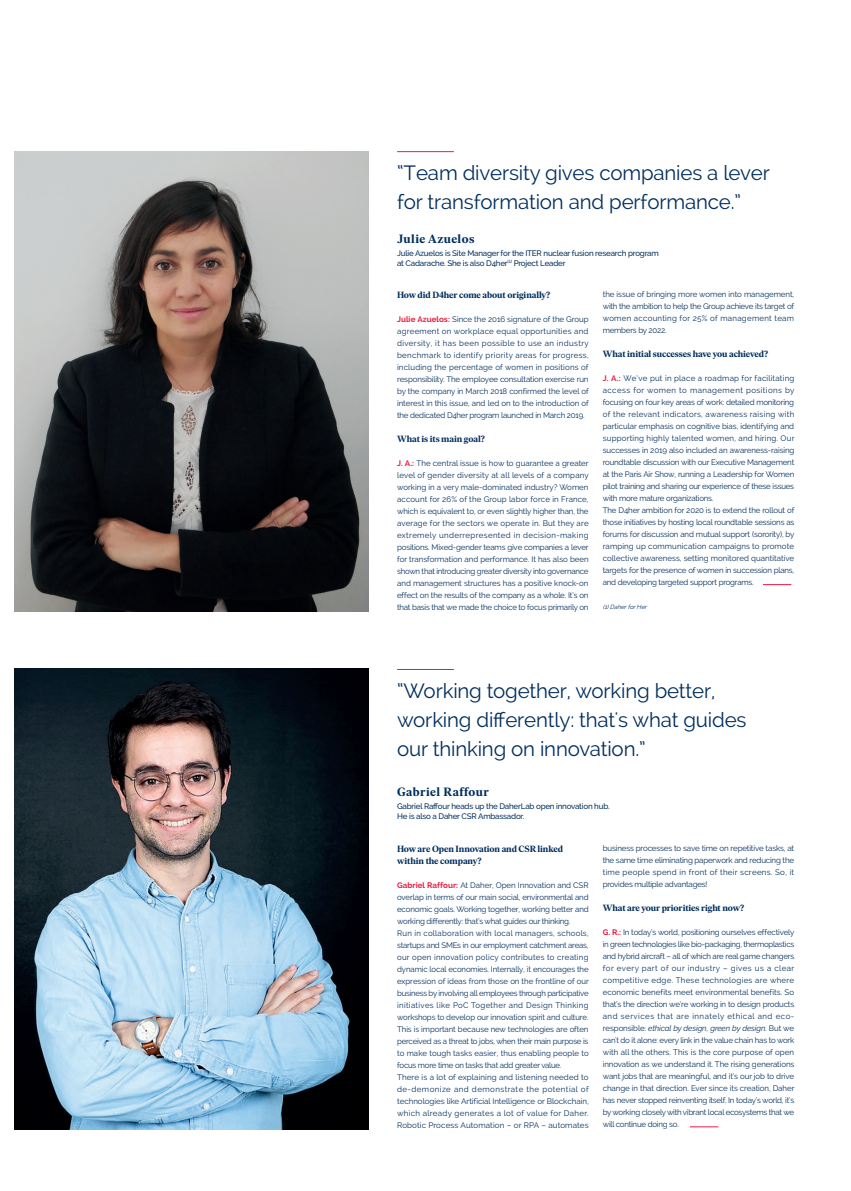
<style>
.page{position:relative;width:851px;height:1191px;background:#fff}
.page>*{position:absolute;margin:0;border:0;box-sizing:border-box;transform-origin:0 0}
.t1{font:20.5px/29.3px "Raleway";letter-spacing:-.01em;color:#002e5e}
.t2{font:700 12px "Ivar Headline";letter-spacing:.035em;color:#002e5e}
.t3{font:700 9px/12px "Ivar Headline";letter-spacing:-.01em;color:#002e5e}
.t4{font:8px/12px "Raleway";letter-spacing:-.015em;color:#002e5e;text-align:justify}
.t5{font:500 8px/10px "Raleway";letter-spacing:-.03em;color:#002e5e}
.t6{font:italic 6px "Raleway";color:#002e5e}
.s1{font-weight:700;color:#ed1a40}
.s2{font-style:italic}
</style>
<div class="page">
<img style="left:14px;top:151px;width:355px;height:460px">
<img style="left:14px;top:669px;width:355px;height:460px">
<hr style="left:397px;top:151px;width:57px;height:1px;background:#ed1a40">
<hr style="left:397px;top:669px;width:57px;height:1px;background:#ed1a40">
<svg style="left:763px;top:584px;width:28px;height:1px"></svg>
<svg style="left:690px;top:1126px;width:28px;height:1px"></svg>
<h1 class="t1" style="left:397px;top:158px;width:374px">“Team diversity gives companies a lever for transformation and performance.”</h1>
<h2 class="t2" style="left:397px;top:232px;width:79px">Julie Azuelos</h2>
<p class="t5" style="left:397px;top:248px;width:263px">Julie Azuelos is Site Manager for the ITER nuclear fusion research program at Cadarache. She is also D4her<sup>(1)</sup> Project Leader</p>
<p class="t3" style="left:397px;top:288px;width:155px">How did D4her come about originally?</p>
<p class="t4" style="left:397px;top:313px;width:193px"><span class="s1">Julie Azuelos:</span> Since the 2016 signature of the Group agreement on workplace equal opportunities and diversity, it has been possible to use an industry benchmark to identify priority areas for progress, including the percentage of women in positions of responsibility. The employee consultation exercise run by the company in March 2018 confirmed the level of interest in this issue, and led on to the introduction of the dedicated D4her program launched in March 2019.</p>
<p class="t3" style="left:397px;top:432px;width:89px">What is its main goal?</p>
<p class="t4" style="left:397px;top:457px;width:193px"><span class="s1">J. A.:</span> The central issue is how to guarantee a greater level of gender diversity at all levels of a company working in a very male-dominated industry? Women account for 26% of the Group labor force in France, which is equivalent to, or even slightly higher than, the average for the sectors we operate in. But they are extremely underrepresented in decision-making positions. Mixed-gender teams give companies a lever for transformation and performance. It has also been shown that introducing greater diversity into governance and management structures has a positive knock-on effect on the results of the company as a whole. It’s on that basis that we made the choice to focus primarily on</p>
<p class="t4" style="left:602px;top:288px;width:193px">the issue of bringing more women into management, with the ambition to help the Group achieve its target of women accounting for 25% of management team members by 2022.</p>
<p class="t3" style="left:602px;top:348px;width:167px">What initial successes have you achieved?</p>
<p class="t4" style="left:602px;top:372px;width:193px;text-align:left"><span class="s1">J. A.:</span> We’ve put in place a roadmap for facilitating access for women to management positions by focusing on four key areas of work: detailed monitoring of the relevant indicators, awareness raising with particular emphasis on cognitive bias, identifying and supporting highly talented women, and hiring. Our successes in 2019 also included an awareness-raising roundtable discussion with our Executive Management at the Paris Air Show, running a Leadership for Women pilot training and sharing our experience of these issues with more mature organizations.<br>The D4her ambition for 2020 is to extend the rollout of those initiatives by hosting local roundtable sessions as forums for discussion and mutual support (sorority), by ramping up communication campaigns to promote collective awareness, setting monitored quantitative targets for the presence of women in succession plans, and developing targeted support programs.</p>
<p class="t6" style="left:602px;top:603px;width:47px">(1)DaherforHer</p>
<h1 class="t1" style="left:397px;top:676px;width:351px">“Working together, working better, working differently: that's what guides our thinking on innovation.”</h1>
<h2 class="t2" style="left:397px;top:785px;width:93px">Gabriel Raffour</h2>
<p class="t5" style="left:397px;top:801px;width:214px">Gabriel Raffour heads up the DaherLab open innovation hub.<br>He is also a Daher CSR Ambassador.</p>
<p class="t3" style="left:397px;top:843px;width:167px">How are Open Innovation and CSR linked within the company?</p>
<p class="t4" style="left:397px;top:879px;width:193px;text-align:left"><span class="s1">Gabriel Raffour:</span> At Daher, Open Innovation and CSR overlap in terms of our main social, environmental and economic goals. Working together, working better and working differently: that’s what guides our thinking.<br>Run in collaboration with local managers, schools, startups and SMEs in our employment catchment areas, our open innovation policy contributes to creating dynamic local economies. Internally, it encourages the expression of ideas from those on the frontline of our business by involving all employees through participative initiatives like PoC Together and Design Thinking workshops to develop our innovation spirit and culture.<br>This is important because new technologies are often perceived as a threat to jobs, when their main purpose is to make tough tasks easier, thus enabling people to focus more time on tasks that add greater value.<br>There is a lot of explaining and listening needed to de-demonize and demonstrate the potential of technologies like Artificial Intelligence or Blockchain, which already generates a lot of value for Daher.<br>Robotic Process Automation – or RPA – automates</p>
<p class="t4" style="left:602px;top:842px;width:193px">business processes to save time on repetitive tasks, at the same time eliminating paperwork and reducing the time people spend in front of their screens. So, it provides multiple advantages!</p>
<p class="t3" style="left:602px;top:902px;width:143px">What are your priorities right now?</p>
<p class="t4" style="left:602px;top:926px;width:193px"><span class="s1">G. R.:</span> In today’s world, positioning ourselves effectively in green technologies like bio-packaging, thermoplastics and hybrid aircraft – all of which are real game changers for every part of our industry – gives us a clear competitive edge. These technologies are where economic benefits meet environmental benefits. So that’s the direction we’re working in to design products and services that are innately ethical and eco&shy;responsible: <span class="s2">ethical by design, green by design.</span> But we can't do it alone: every link in the value chain has to work with all the others. This is the core purpose of open innovation as we understand it. The rising generations want jobs that are meaningful, and it’s our job to drive change in that direction. Ever since its creation, Daher has never stopped reinventing itself. In today’s world, it’s by working closely with vibrant local ecosystems that we will continue doing so.</p>
</div>
